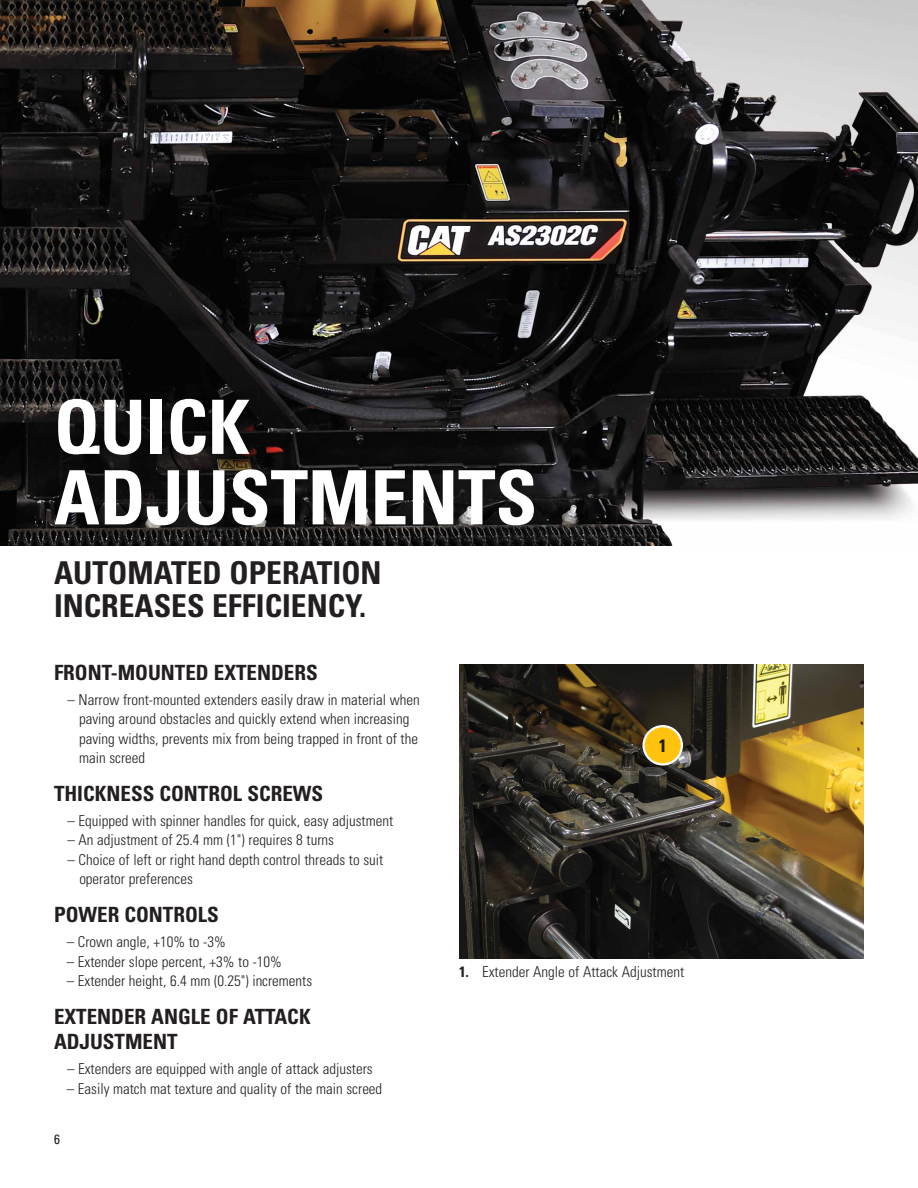
<style>
.page{position:relative;width:918px;height:1188px;background:#fff}
.page>*{position:absolute;margin:0;border:0;box-sizing:border-box;transform-origin:0 0}
.t1{font:700 condensed 75px/70.5px "Univers";color:#fff}
.t2{font:700 condensed 31.5px/33px "Univers";color:#231f20}
.t3{font:700 condensed 21px/25.2px "Univers";color:#231f20}
.t4{font:700 condensed 18px "Univers";color:#231f20}
.t5{font:300 condensed 15px/19.5px "Univers";color:#231f20}
.t6{font:condensed 13.5px "Univers";color:#231f20}
.s1{color:#fff}
.s2{font-weight:700}
</style>
<div class="page">
<img style="left:0;top:0;width:918px;height:545px">
<img style="left:459px;top:664px;width:405px;height:294px">
<svg style="left:643px;top:725px;width:40px;height:41px;background:#d5ae3d"></svg>
<h1 class="t1" style="left:54px;top:400px;width:485px">QUICK<br>ADJUSTMENTS</h1>
<h2 class="t2" style="left:54px;top:560px;width:329px">AUTOMATED OPERATION<br>INCREASES EFFICIENCY.</h2>
<h3 class="t3" style="left:54px;top:662px;width:265px">FRONT-MOUNTED EXTENDERS</h3>
<p class="t5" style="left:79px;top:691px;width:342px;text-indent:-12px">– Narrow front-mounted extenders easily draw in material when paving around obstacles and quickly extend when increasing paving widths, prevents mix from being trapped in front of the main screed</p>
<h3 class="t3" style="left:54px;top:783px;width:271px">THICKNESS CONTROL SCREWS</h3>
<p class="t5" style="left:68px;top:812px;width:327px">– Equipped with spinner handles for quick, easy adjustment</p>
<p class="t5" style="left:68px;top:832px;width:268px">– An adjustment of 25.4 mm (1") requires 8 turns</p>
<p class="t5" style="left:79px;top:851px;width:306px;text-indent:-12px">– Choice of left or right hand depth control threads to suit operator preferences</p>
<h3 class="t3" style="left:54px;top:904px;width:166px">POWER CONTROLS</h3>
<p class="t5" style="left:67px;top:934px;width:161px">– Crown angle, +10% to -3%</p>
<p class="t5" style="left:67px;top:953px;width:217px">– Extender slope percent, +3% to -10%</p>
<p class="t5" style="left:67px;top:973px;width:247px">– Extender height, 6.4 mm (0.25") increments</p>
<h3 class="t3" style="left:54px;top:1006px;width:258px">EXTENDER ANGLE OF ATTACK<br>ADJUSTMENT</h3>
<p class="t5" style="left:67px;top:1061px;width:307px">– Extenders are equipped with angle of attack adjusters</p>
<p class="t5" style="left:67px;top:1080px;width:317px">– Easily match mat texture and quality of the main screed</p>
<p class="t6" style="left:54px;top:1134px;width:13px">6<span class="s1">6</span></p>
<p class="t4" style="left:659px;top:739px;width:9px">1</p>
<p class="t5" style="left:459px;top:963px;width:227px"><span class="s2">1.</span> Extender Angle of Attack Adjustment</p>
</div>
